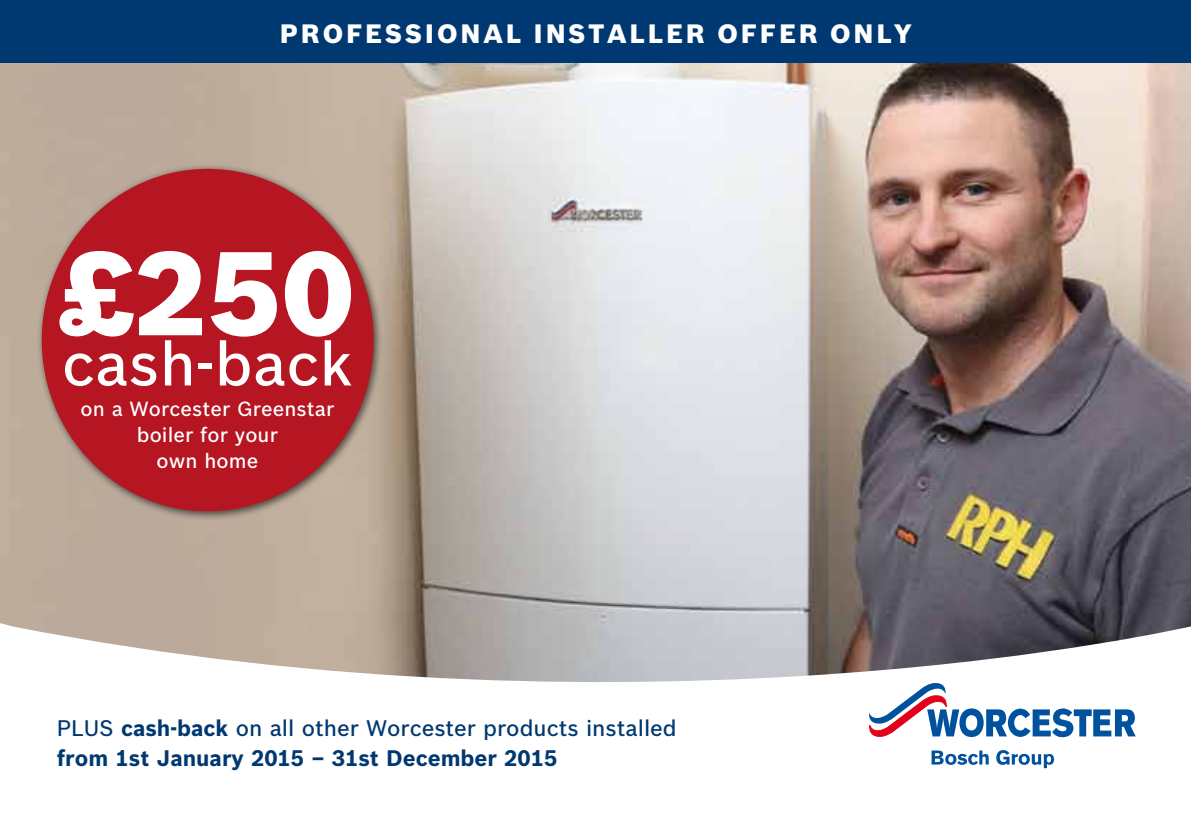
<style>
.page{position:relative;width:1191px;height:840px;background:#fff}
.page>*{position:absolute;margin:0;border:0;box-sizing:border-box;transform-origin:0 0}
.t1{font:900 116px "Bosch Sans";color:#fff}
.t2{font:500 60px "Bosch Sans";letter-spacing:.005em;color:#fff}
.t3{font:900 26px "Bosch Sans";letter-spacing:.11em;color:#fff}
.t4{font:700 22px/30px "Bosch Sans";color:#003871}
.t5{font:500 20px/26px "Bosch Sans";letter-spacing:.005em;color:#fff;text-align:center}
.s1{font-weight:500}
</style>
<div class="page">
<img style="left:0;top:62px;width:1191px;height:462px">
<svg style="left:0;top:524px;width:1191px;height:245px"></svg>
<svg style="left:868px;top:681px;width:267px;height:56px"></svg>
<svg style="left:931px;top:750px;width:57px;height:14px"></svg>
<svg style="left:996px;top:749px;width:58px;height:18px"></svg>
<div style="left:0;top:0;width:1191px;height:62px;background:#003871"></div>
<div style="left:36px;top:163px;width:347px;height:357px;background:#000;opacity:.6"></div>
<div style="left:42px;top:169px;width:332px;height:342px;background:#b51621;border-radius:50%"></div>
<p class="t3" style="left:280px;top:18px;width:632px">PROFESSIONAL INSTALLER OFFER ONLY</p>
<h1 class="t1" style="left:60px;top:221px;width:296px">£250</h1>
<h2 class="t2" style="left:62px;top:326px;width:292px">cash-back</h2>
<p class="t5" style="left:81px;top:395px;width:255px">on a Worcester Greenstar boiler for your<br>own home</p>
<p class="t4" style="left:57px;top:712px;width:621px"><span class="s1">PLUS</span> cash-back <span class="s1">on all other Worcester products installed </span>from 1st January 2015 – 31st December 2015</p>
</div>
